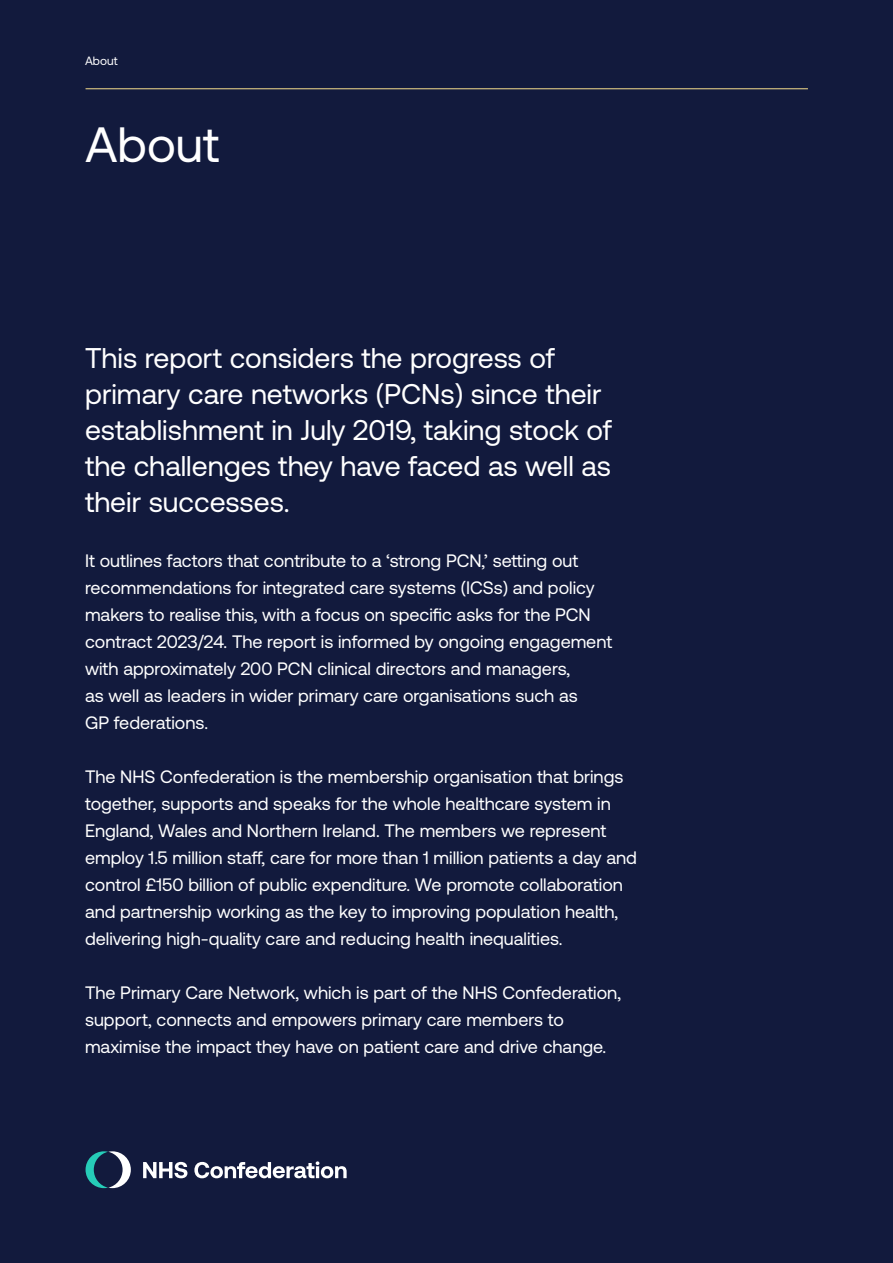
<style>
.page{position:relative;width:893px;height:1263px;background:#121a3d}
.page>*{position:absolute;margin:0;border:0;box-sizing:border-box;transform-origin:0 0}
.t1{font:49.5px "Aeonik Pro";color:#fff}
.t2{font:28.5px/36px "Aeonik Pro";color:#fff}
.t3{font:18px/27px "Aeonik Pro";color:#fff}
.t4{font:12px "Aeonik Pro";color:#fff}
</style>
<div class="page">
<hr style="left:86px;top:88px;width:722px;height:1px;background:#f7de8c">
<svg style="left:86px;top:1151px;width:45px;height:37px"></svg>
<svg style="left:143px;top:1162px;width:44px;height:16px"></svg>
<svg style="left:194px;top:1161px;width:153px;height:17px"></svg>
<p class="t4" style="left:85px;top:54px;width:34px">About</p>
<h1 class="t1" style="left:85px;top:118px;width:136px">About</h1>
<h2 class="t2" style="left:85px;top:340px;width:529px">This report considers the progress of primary care networks (PCNs) since their establishment in July 2019, taking stock of the challenges they have faced as well as their successes.</h2>
<p class="t3" style="left:85px;top:547px;width:529px">It outlines factors that contribute to a ‘strong PCN,’ setting out recommendations for integrated care systems (ICSs) and policy makers to realise this, with a focus on specific asks for the PCN contract 2023/24. The report is informed by ongoing engagement with approximately 200 PCN clinical directors and managers,<br>as well as leaders in wider primary care organisations such as<br>GP federations.</p>
<p class="t3" style="left:85px;top:763px;width:553px">The NHS Confederation is the membership organisation that brings together, supports and speaks for the whole healthcare system in England, Wales and Northern Ireland. The members we represent employ 1.5 million staff, care for more than 1 million patients a day and control £150 billion of public expenditure. We promote collaboration and partnership working as the key to improving population health, delivering high-quality care and reducing health inequalities.</p>
<p class="t3" style="left:85px;top:979px;width:537px">The Primary Care Network, which is part of the NHS Confederation, support, connects and empowers primary care members to maximise the impact they have on patient care and drive change.</p>
</div>
